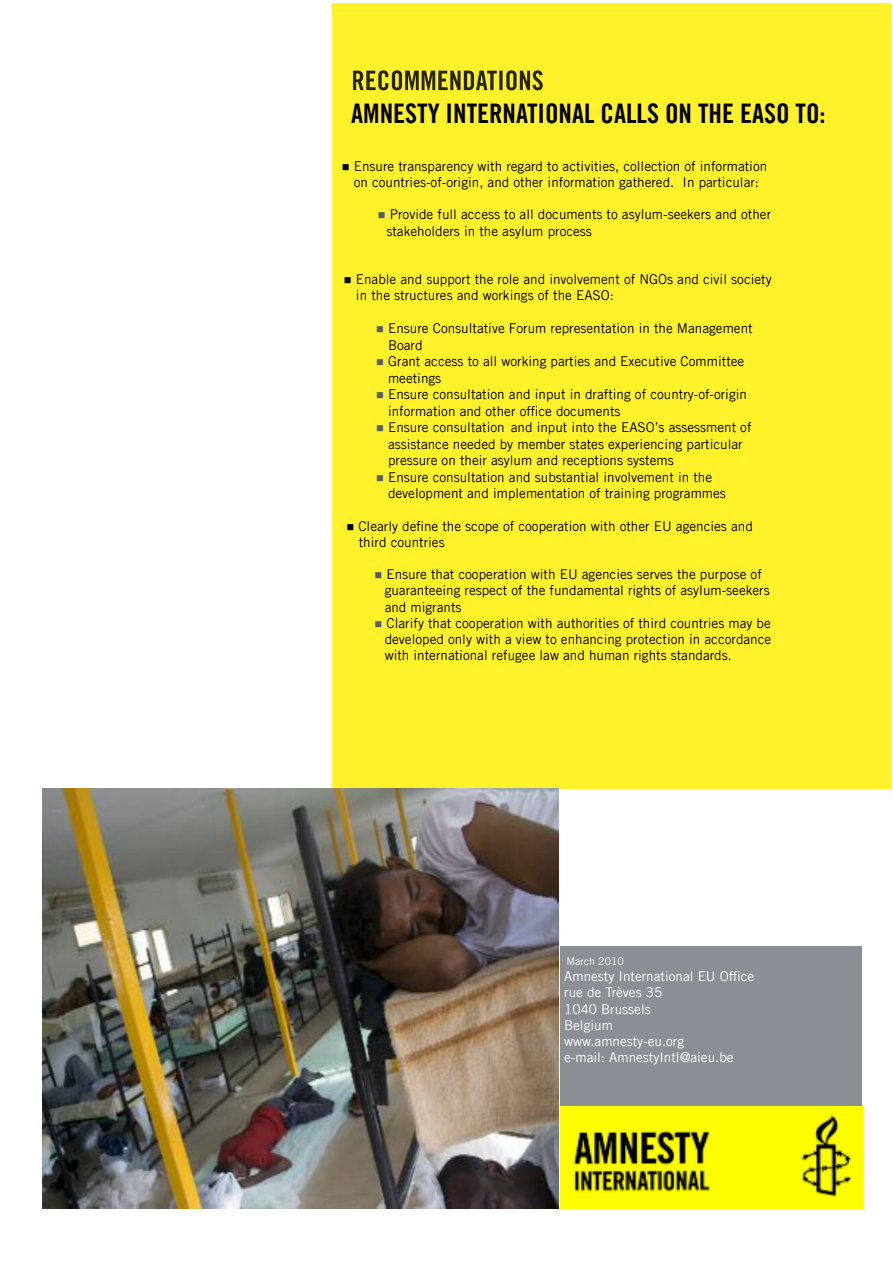
<style>
.page{position:relative;width:893px;height:1263px;background:#fff}
.page>*{position:absolute;margin:0;border:0;box-sizing:border-box;transform-origin:0 0}
.t1{font:27px "Amnesty Trade Gothic Bd Cn 20";color:#000}
.t2{font:13.5px/16.2px "Amnesty Trade Gothic";color:#000}
.t3{font:13.5px/16.2px "Amnesty Trade Gothic";color:#fff}
.t4{font:10.5px "Amnesty Trade Gothic";color:#fff}
.s1{color:#565f67}
</style>
<div class="page">
<div style="left:332px;top:3px;width:559px;height:785px;background:#fff12a"></div>
<div style="left:556px;top:946px;width:306px;height:162px;background:#898f94"></div>
<svg style="left:353px;top:70px;width:164px;height:20px"></svg>
<img style="left:560px;top:1107px;width:302px;height:102px">
<img style="left:43px;top:788px;width:516px;height:421px">
<h1 class="t1" style="left:351px;top:96px;width:476px">AMNESTY INTERNATIONAL CALLS ON THE EASO TO:</h1>
<p class="t2" style="left:342px;top:158px;width:427px;text-align:center">■ Ensure transparency with regard to activities, collection of information on countries-of-origin, and other information gathered. In particular:</p>
<p class="t2" style="left:386px;top:206px;width:386px;text-indent:-9px"><span class="s1">■</span> Provide full access to all documents to asylum-seekers and other stakeholders in the asylum process</p>
<p class="t2" style="left:356px;top:271px;width:417px;text-indent:-12px">■ Enable and support the role and involvement of NGOs and civil society in the structures and workings of the EASO:</p>
<p class="t2" style="left:388px;top:320px;width:366px;text-indent:-12px"><span class="s1">■</span> Ensure Consultative Forum representation in the Management<br>Board</p>
<p class="t2" style="left:388px;top:353px;width:358px;text-indent:-12px"><span class="s1">■</span> Grant access to all working parties and Executive Committee meetings</p>
<p class="t2" style="left:388px;top:386px;width:361px;text-indent:-12px"><span class="s1">■</span> Ensure consultation and input in drafting of country-of-origin information and other office documents</p>
<p class="t2" style="left:388px;top:419px;width:365px;text-indent:-12px"><span class="s1">■</span> Ensure consultation and input into the EASO’s assessment of assistance needed by member states experiencing particular pressure on their asylum and receptions systems</p>
<p class="t2" style="left:388px;top:468px;width:339px;text-indent:-12px"><span class="s1">■</span> Ensure consultation and substantial involvement in the development and implementation of training programmes</p>
<p class="t2" style="left:359px;top:517px;width:396px;text-indent:-12px">■ Clearly define the scope of cooperation with other EU agencies and third countries</p>
<p class="t2" style="left:385px;top:566px;width:387px;text-indent:-10px"><span class="s1">■</span> Ensure that cooperation with EU agencies serves the purpose of guaranteeing respect of the fundamental rights of asylum-seekers and migrants</p>
<p class="t2" style="left:385px;top:615px;width:388px;text-align:justify;text-indent:-10px"><span class="s1">■</span> Clarify that cooperation with authorities of third countries may be developed only with a view to enhancing protection in accordance with international refugee law and human rights standards.</p>
<p class="t4" style="left:566px;top:955px;width:59px">March 2010</p>
<p class="t3" style="left:564px;top:968px;width:192px">Amnesty International EU Office rue de Trèves 35<br>1040 Brussels<br>Belgium<br>www.amnesty-eu.org<br>e-mail: AmnestyIntl@aieu.be</p>
</div>
